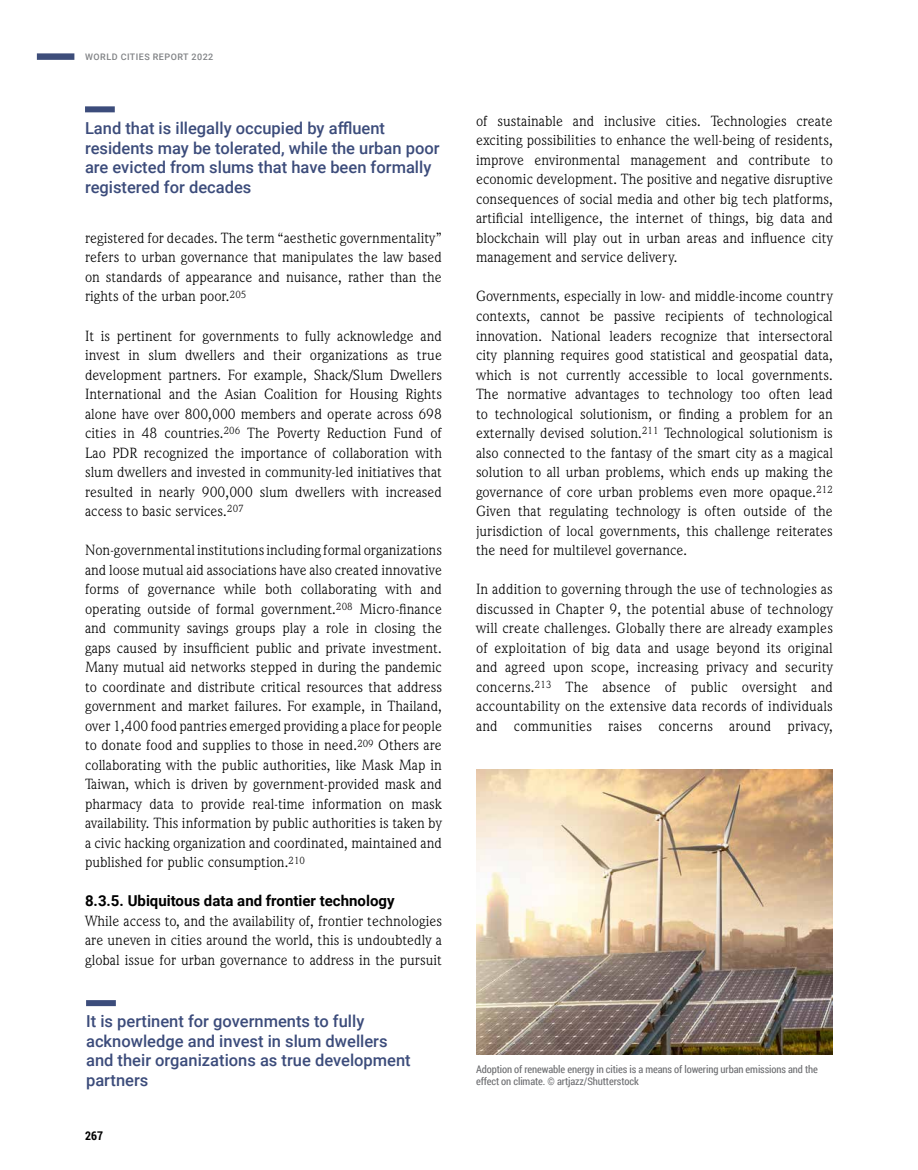
<style>
.page{position:relative;width:918px;height:1170px;background:#fff}
.page>*{position:absolute;margin:0;border:0;box-sizing:border-box;transform-origin:0 0}
.t1{font:500 16.5px/19.5px "Roboto";color:#3c4c7b}
.t2{font:15px/19.5px "Weidemann IT Cby BT";color:#000;text-align:justify}
.t3{font:700 15px "Roboto";color:#000}
.t4{font:700 12px "Roboto Condensed";color:#000}
.t5{font:10.5px/12px "Roboto Condensed";letter-spacing:-.01em;color:#6d6e71}
.t6{font:500 9px "Roboto";letter-spacing:.05em;color:#808285}
</style>
<div class="page">
<div style="left:37px;top:53px;width:37px;height:7px;background:#3d4d7a"></div>
<div style="left:85px;top:106px;width:30px;height:6px;background:#3c4c7b"></div>
<div style="left:86px;top:1000px;width:30px;height:6px;background:#3c4c7b"></div>
<img style="left:476px;top:769px;width:357px;height:285px">
<p class="t6" style="left:85px;top:51px;width:130px">WORLD CITIES REPORT 2022</p>
<p class="t1" style="left:85px;top:118px;width:356px">Land that is illegally occupied by affluent residents may be tolerated, while the urban poor are evicted from slums that have been formally registered for decades</p>
<p class="t2" style="left:85px;top:228px;width:358px">registered for decades. The term “aesthetic governmentality” refers to urban governance that manipulates the law based on standards of appearance and nuisance, rather than the rights of the urban poor.<sup>205</sup></p>
<p class="t2" style="left:85px;top:325px;width:358px">It is pertinent for governments to fully acknowledge and invest in slum dwellers and their organizations as true development partners. For example, Shack/Slum Dwellers International and the Asian Coalition for Housing Rights alone have over 800,000 members and operate across 698 cities in 48 countries.<sup>206</sup> The Poverty Reduction Fund of Lao PDR recognized the importance of collaboration with slum dwellers and invested in community-led initiatives that resulted in nearly 900,000 slum dwellers with increased access to basic services.<sup>207</sup></p>
<p class="t2" style="left:85px;top:540px;width:358px">Non-governmental institutions including formal organizations and loose mutual aid associations have also created innovative forms of governance while both collaborating with and operating outside of formal government.<sup>208</sup> Micro-finance and community savings groups play a role in closing the gaps caused by insufficient public and private investment.<br>Many mutual aid networks stepped in during the pandemic to coordinate and distribute critical resources that address government and market failures. For example, in Thailand, over 1,400 food pantries emerged providing a place for people to donate food and supplies to those in need.<sup>209</sup> Others are collaborating with the public authorities, like Mask Map in Taiwan, which is driven by government-provided mask and pharmacy data to provide real-time information on mask availability. This information by public authorities is taken by a civic hacking organization and coordinated, maintained and published for public consumption.<sup>210</sup></p>
<p class="t3" style="left:85px;top:890px;width:311px">8.3.5. Ubiquitous data and frontier technology</p>
<p class="t2" style="left:85px;top:910px;width:358px">While access to, and the availability of, frontier technologies are uneven in cities around the world, this is undoubtedly a global issue for urban governance to address in the pursuit</p>
<p class="t1" style="left:86px;top:1010px;width:326px">It is pertinent for governments to fully acknowledge and invest in slum dwellers and their organizations as true development partners</p>
<p class="t4" style="left:85px;top:1126px;width:20px">267</p>
<p class="t2" style="left:476px;top:111px;width:358px">of sustainable and inclusive cities. Technologies create exciting possibilities to enhance the well-being of residents, improve environmental management and contribute to economic development. The positive and negative disruptive consequences of social media and other big tech platforms, artificial intelligence, the internet of things, big data and blockchain will play out in urban areas and influence city management and service delivery.</p>
<p class="t2" style="left:476px;top:286px;width:359px">Governments, especially in low- and middle-income country contexts, cannot be passive recipients of technological innovation. National leaders recognize that intersectoral city planning requires good statistical and geospatial data, which is not currently accessible to local governments.<br>The normative advantages to technology too often lead to technological solutionism, or finding a problem for an externally devised solution.<sup>211</sup> Technological solutionism is also connected to the fantasy of the smart city as a magical solution to all urban problems, which ends up making the governance of core urban problems even more opaque.<sup>212<br></sup>Given that regulating technology is often outside of the jurisdiction of local governments, this challenge reiterates the need for multilevel governance.</p>
<p class="t2" style="left:476px;top:579px;width:359px">In addition to governing through the use of technologies as discussed in Chapter 9, the potential abuse of technology will create challenges. Globally there are already examples of exploitation of big data and usage beyond its original and agreed upon scope, increasing privacy and security concerns.<sup>213</sup> The absence of public oversight and accountability on the extensive data records of individuals and communities raises concerns around privacy,</p>
<p class="t5" style="left:476px;top:1063px;width:343px">Adoption of renewable energy in cities is a means of lowering urban emissions and the effect on climate. © artjazz/Shutterstock</p>
</div>
